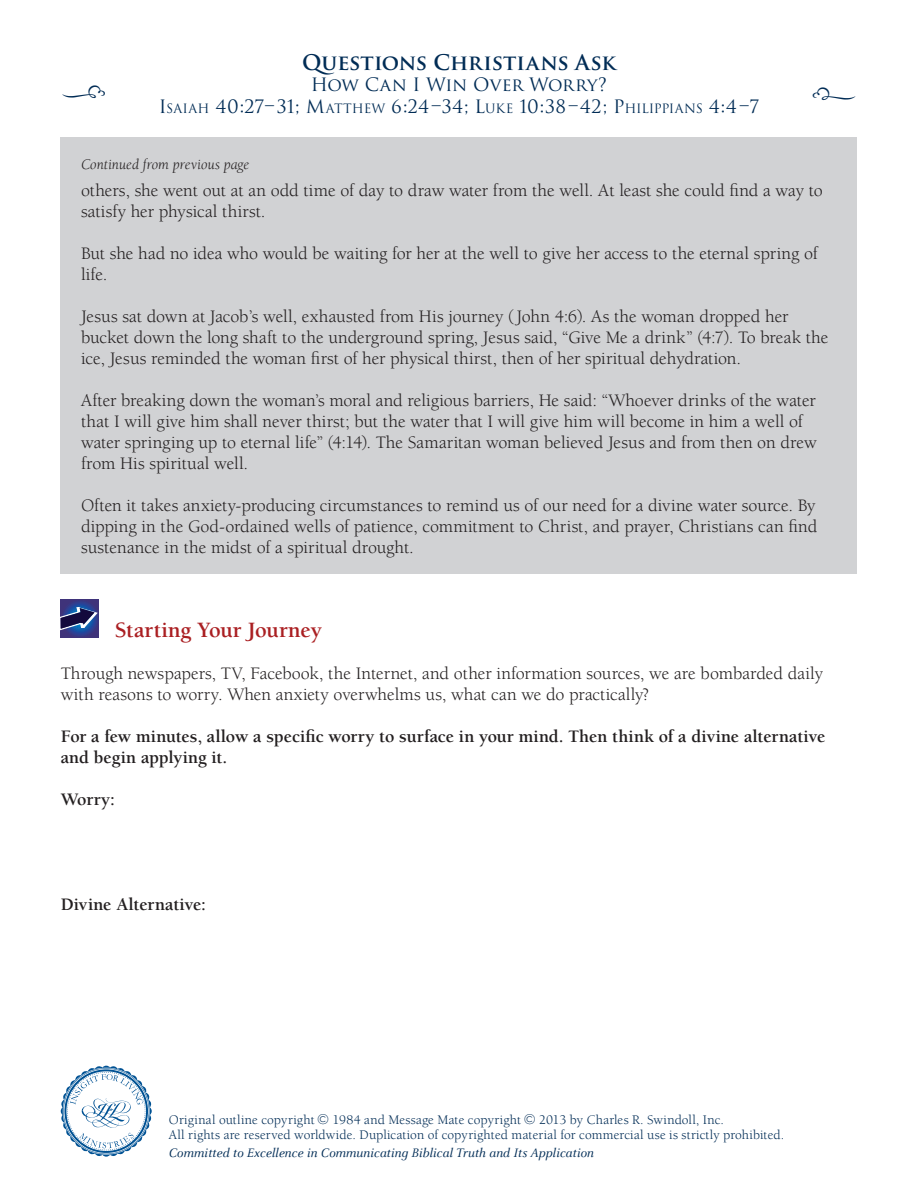
<style>
.page{position:relative;width:918px;height:1188px;background:#fff}
.page>*{position:absolute;margin:0;border:0;box-sizing:border-box;transform-origin:0 0}
.t1{font:36px "Type Embellishments One Plain";color:#002c55}
.t2{font:700 22.5px "Berkeley";color:#aa1f22}
.t3{font:700 21px "Trajan Pro";letter-spacing:-.005em;color:#002c55}
.t4{font:18px/21px "Berkeley";color:#231f20}
.t5{font:700 18px/21px "Berkeley";letter-spacing:-.005em;color:#231f20}
.t6{font:18px "Trajan";letter-spacing:-.015em;color:#002c55}
.t7{font:18px "Trajan Pro";letter-spacing:-.015em;color:#002c55}
.t8{font:italic 15px "Berkeley";letter-spacing:.005em;color:#231f20}
.t9{font:13.5px/15px "Berkeley";letter-spacing:.005em;color:#002c55}
.t10{font:italic 13.5px "Celeste";color:#002c55}
.s1{font-size:12.6px}
</style>
<div class="page">
<svg style="left:61px;top:1066px;width:91px;height:91px"></svg>
<div style="left:61px;top:137px;width:796px;height:437px;background:#d1d2d4"></div>
<svg style="left:61px;top:599px;width:38px;height:38px"></svg>
<svg style="left:61px;top:607px;width:37px;height:23px"></svg>
<p class="t3" style="left:302px;top:49px;width:315px">Questions Christians Ask</p>
<p class="t7" style="left:311px;top:73px;width:298px">How Can I Win Over Worry?</p>
<p class="t6" style="left:159px;top:96px;width:485px">I<span class="s1">SAIAH</span> 40:27–31; M<span class="s1">ATTHEW</span> 6:24–34; L<span class="s1">UKE</span> 10:38–42; P<span class="s1">HILIPPI</span></p>
<p class="t6" style="left:675px;top:96px;width:86px"><span class="s1">ANS</span> 4:4–7</p>
<h1 class="t1" style="left:61px;top:78px;width:47px">j</h1>
<h1 class="t1" style="left:811px;top:79px;width:47px">i</h1>
<p class="t8" style="left:81px;top:156px;width:170px">Continued from previous page</p>
<p class="t4" style="left:81px;top:180px;width:743px">others, she went out at an odd time of day to draw water from the well. At least she could find a way to satisfy her physical thirst.</p>
<p class="t4" style="left:81px;top:243px;width:738px">But she had no idea who would be waiting for her at the well to give her access to the eternal spring of life.</p>
<p class="t4" style="left:81px;top:306px;width:749px">Jesus sat down at Jacob’s well, exhausted from His journey (John 4:6). As the woman dropped her bucket down the long shaft to the underground spring, Jesus said, “Give Me a drink” (4:7). To break the ice, Jesus reminded the woman first of her physical thirst, then of her spiritual dehydration.</p>
<p class="t4" style="left:81px;top:390px;width:737px">After breaking down the woman’s moral and religious barriers, He said: “Whoever drinks of the water that I will give him shall never thirst; but the water that I will give him will become in him a well of water springing up to eternal life” (4:14). The Samaritan woman believed Jesus and from then on drew from His spiritual well.</p>
<p class="t4" style="left:81px;top:495px;width:738px;text-align:justify">Often it takes anxiety-producing circumstances to remind us of our need for a divine water source. By dipping in the God-ordained wells of patience, commitment to Christ, and prayer, Christians can find sustenance in the midst of a spiritual drought.</p>
<p class="t2" style="left:115px;top:618px;width:209px">Starting Your Journey</p>
<p class="t4" style="left:61px;top:663px;width:764px">Through newspapers, TV, Facebook, the Internet, and other information sources, we are bombarded daily with reasons to worry. When anxiety overwhelms us, what can we do practically?</p>
<p class="t5" style="left:61px;top:726px;width:766px">For a few minutes, allow a specific worry to surface in your mind. Then think of a divine alternative and begin applying it.</p>
<p class="t5" style="left:61px;top:789px;width:56px">Worry:</p>
<p class="t5" style="left:61px;top:894px;width:147px">Divine Alternative:</p>
<p class="t9" style="left:169px;top:1113px;width:617px;text-indent:370px">2013 by Charles R. Swindoll, Inc.<br>All rights are reserved worldwide. Duplication of copyrighted material for commercial use is strictly prohibited.</p>
<p class="t10" style="left:169px;top:1146px;width:427px">Committed to Excellence in Communicating Biblical Truth and Its Application</p>
<p class="t9" style="left:169px;top:1113px;width:147px">Original outline copyright</p>
<p class="t9" style="left:333px;top:1113px;width:190px">1984 and Message Mate copyright</p>
</div>
